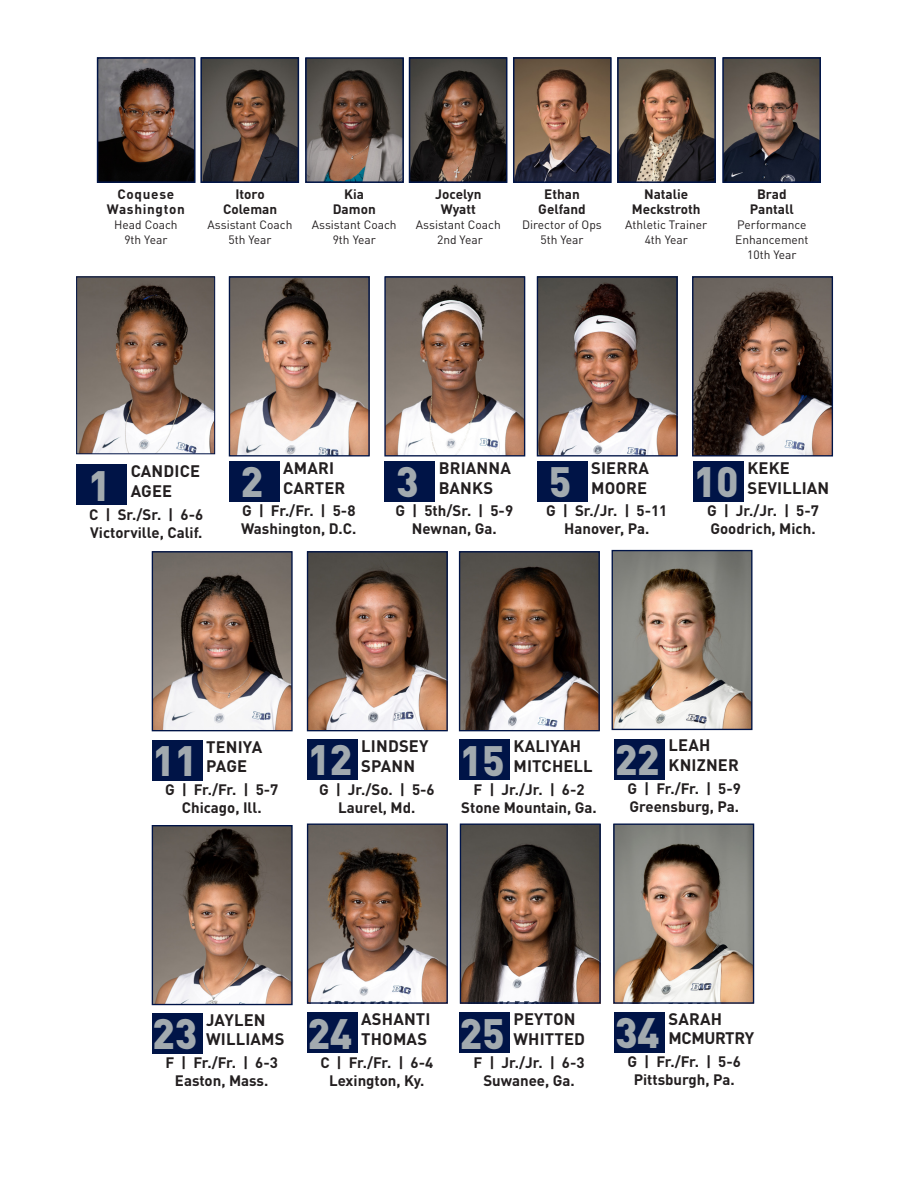
<style>
.page{position:relative;width:918px;height:1188px;background:#fff}
.page>*{position:absolute;margin:0;border:0;box-sizing:border-box;transform-origin:0 0}
.t1{font:italic 900 42px "DIN Pro";color:#a2aaaf}
.t2{font:700 16.5px "DIN Pro";letter-spacing:.01em;color:#231f20}
.t3{font:700 16.5px "DIN Pro";letter-spacing:-.025em;color:#231f20}
.t4{font:700 15px "DIN Pro";color:#231f20}
.t5{font:700 13.5px/15px "DIN Pro";color:#231f20;text-align:center}
.t6{font:700 13.5px/15px "DIN Pro";letter-spacing:.05em;color:#231f20;text-align:center}
.t7{font:12px/15px "DIN Pro";color:#231f20}
</style>
<div class="page">
<img style="left:725px;top:60px;width:93px;height:120px">
<div style="left:722px;top:57px;width:99px;height:126px;border:2px solid #001447"></div>
<img style="left:620px;top:60px;width:93px;height:120px">
<div style="left:617px;top:57px;width:99px;height:126px;border:2px solid #001447"></div>
<img style="left:516px;top:60px;width:93px;height:120px">
<div style="left:513px;top:57px;width:99px;height:126px;border:2px solid #001447"></div>
<img style="left:412px;top:60px;width:92px;height:120px">
<div style="left:409px;top:57px;width:98px;height:126px;border:2px solid #001447"></div>
<img style="left:308px;top:60px;width:93px;height:120px">
<div style="left:305px;top:57px;width:99px;height:126px;border:2px solid #001447"></div>
<img style="left:203px;top:60px;width:93px;height:120px">
<div style="left:200px;top:57px;width:99px;height:126px;border:2px solid #001447"></div>
<img style="left:100px;top:60px;width:93px;height:120px">
<div style="left:97px;top:57px;width:99px;height:126px;border:2px solid #001447"></div>
<img style="left:78px;top:279px;width:135px;height:173px">
<div style="left:76px;top:277px;width:139px;height:177px;border:1px solid #001447"></div>
<img style="left:231px;top:278px;width:137px;height:176px">
<div style="left:229px;top:276px;width:141px;height:180px;border:1px solid #001447"></div>
<img style="left:539px;top:278px;width:137px;height:176px">
<div style="left:537px;top:276px;width:141px;height:180px;border:1px solid #001447"></div>
<img style="left:694px;top:278px;width:137px;height:176px">
<div style="left:692px;top:276px;width:141px;height:180px;border:1px solid #001447"></div>
<img style="left:386px;top:278px;width:137px;height:176px">
<div style="left:384px;top:276px;width:141px;height:180px;border:1px solid #001447"></div>
<img style="left:154px;top:553px;width:137px;height:176px">
<div style="left:152px;top:551px;width:141px;height:180px;border:1px solid #001447"></div>
<img style="left:309px;top:553px;width:137px;height:176px">
<div style="left:307px;top:551px;width:141px;height:180px;border:1px solid #001447"></div>
<img style="left:461px;top:553px;width:137px;height:176px">
<div style="left:459px;top:551px;width:141px;height:180px;border:1px solid #001447"></div>
<img style="left:614px;top:552px;width:137px;height:176px">
<div style="left:612px;top:550px;width:141px;height:180px;border:1px solid #001447"></div>
<img style="left:154px;top:827px;width:137px;height:176px">
<div style="left:152px;top:825px;width:141px;height:180px;border:1px solid #001447"></div>
<img style="left:309px;top:825px;width:137px;height:177px">
<div style="left:307px;top:823px;width:141px;height:181px;border:1px solid #001447"></div>
<img style="left:462px;top:825px;width:137px;height:177px">
<div style="left:460px;top:823px;width:141px;height:181px;border:1px solid #001447"></div>
<img style="left:615px;top:825px;width:137px;height:177px">
<div style="left:613px;top:823px;width:141px;height:181px;border:1px solid #001447"></div>
<div style="left:693px;top:461px;width:51px;height:41px;background:#001447"></div>
<div style="left:537px;top:461px;width:51px;height:41px;background:#001447"></div>
<div style="left:384px;top:461px;width:51px;height:41px;background:#001447"></div>
<div style="left:229px;top:461px;width:51px;height:41px;background:#001447"></div>
<div style="left:76px;top:464px;width:51px;height:41px;background:#001447"></div>
<div style="left:152px;top:740px;width:50px;height:40px;background:#001447"></div>
<div style="left:307px;top:739px;width:51px;height:41px;background:#001447"></div>
<div style="left:459px;top:740px;width:51px;height:40px;background:#001447"></div>
<div style="left:614px;top:739px;width:51px;height:40px;background:#001447"></div>
<div style="left:152px;top:1013px;width:50px;height:41px;background:#001447"></div>
<div style="left:307px;top:1012px;width:51px;height:41px;background:#001447"></div>
<div style="left:459px;top:1013px;width:51px;height:40px;background:#001447"></div>
<div style="left:614px;top:1012px;width:51px;height:40px;background:#001447"></div>
<p class="t6" style="left:107px;top:185px;width:80px">Coquese<br>Washington</p>
<p class="t7" style="left:114px;top:216px;width:65px">Head Coach</p>
<p class="t7" style="left:124px;top:231px;width:45px">9th Year</p>
<p class="t5" style="left:235px;top:185px;width:31px">Itoro</p>
<p class="t5" style="left:223px;top:200px;width:56px">Coleman</p>
<p class="t7" style="left:208px;top:216px;width:86px">Assistant Coach</p>
<p class="t7" style="left:229px;top:231px;width:45px">5th Year</p>
<p class="t5" style="left:344px;top:185px;width:21px">Kia</p>
<p class="t5" style="left:333px;top:200px;width:44px">Damon</p>
<p class="t7" style="left:312px;top:216px;width:86px">Assistant Coach</p>
<p class="t7" style="left:333px;top:231px;width:45px">9th Year</p>
<p class="t5" style="left:435px;top:185px;width:48px">Jocelyn<br>Wyatt</p>
<p class="t7" style="left:416px;top:216px;width:86px">Assistant Coach</p>
<p class="t7" style="left:437px;top:231px;width:47px">2nd Year</p>
<p class="t5" style="left:544px;top:185px;width:37px">Ethan</p>
<p class="t5" style="left:538px;top:200px;width:49px">Gelfand</p>
<p class="t7" style="left:522px;top:216px;width:81px">Director of Ops</p>
<p class="t7" style="left:540px;top:231px;width:45px">5th Year</p>
<p class="t5" style="left:644px;top:185px;width:46px">Natalie</p>
<p class="t5" style="left:632px;top:200px;width:70px">Meckstroth</p>
<p class="t7" style="left:625px;top:216px;width:83px">Athletic Trainer</p>
<p class="t7" style="left:645px;top:231px;width:45px">4th Year</p>
<p class="t5" style="left:757px;top:185px;width:31px">Brad</p>
<p class="t5" style="left:750px;top:200px;width:45px">Pantall</p>
<p class="t7" style="left:735px;top:216px;width:75px">Performance<br>Enhancement</p>
<p class="t7" style="left:747px;top:246px;width:51px">10th Year</p>
<p class="t1" style="left:91px;top:450px;width:35px">1</p>
<p class="t2" style="left:131px;top:457px;width:71px">CANDICE</p>
<p class="t2" style="left:131px;top:477px;width:43px">AGEE</p>
<p class="t4" style="left:89px;top:502px;width:115px">C | Sr./Sr. | 6-6</p>
<p class="t4" style="left:90px;top:520px;width:114px">Victorville, Calif.</p>
<p class="t1" style="left:243px;top:447px;width:35px">2</p>
<p class="t2" style="left:283px;top:454px;width:52px">AMARI</p>
<p class="t2" style="left:283px;top:474px;width:64px">CARTER</p>
<p class="t4" style="left:242px;top:499px;width:115px">G | Fr./Fr. | 5-8</p>
<p class="t4" style="left:241px;top:517px;width:117px">Washington, D.C.</p>
<p class="t1" style="left:399px;top:447px;width:35px">3</p>
<p class="t2" style="left:439px;top:454px;width:74px">BRIANNA</p>
<p class="t2" style="left:439px;top:474px;width:56px">BANKS</p>
<p class="t4" style="left:396px;top:499px;width:119px">G | 5th/Sr. | 5-9</p>
<p class="t4" style="left:412px;top:517px;width:87px">Newnan, Ga.</p>
<p class="t1" style="left:551px;top:447px;width:35px">5</p>
<p class="t2" style="left:591px;top:454px;width:59px">SIERRA</p>
<p class="t2" style="left:591px;top:474px;width:57px">MOORE</p>
<p class="t4" style="left:546px;top:499px;width:123px">G | Sr./Jr. | 5-11</p>
<p class="t4" style="left:564px;top:517px;width:87px">Hanover, Pa.</p>
<p class="t1" style="left:696px;top:447px;width:58px">10</p>
<p class="t2" style="left:747px;top:454px;width:44px">KEKE</p>
<p class="t2" style="left:747px;top:474px;width:83px">SEVILLIAN</p>
<p class="t4" style="left:707px;top:499px;width:113px">G | Jr./Jr. | 5-7</p>
<p class="t4" style="left:710px;top:517px;width:107px">Goodrich, Mich.</p>
<p class="t1" style="left:155px;top:726px;width:58px">11</p>
<p class="t2" style="left:206px;top:733px;width:58px">TENIYA</p>
<p class="t2" style="left:206px;top:753px;width:43px">PAGE</p>
<p class="t4" style="left:165px;top:777px;width:115px">G | Fr./Fr. | 5-7</p>
<p class="t4" style="left:182px;top:795px;width:81px">Chicago, Ill.</p>
<p class="t1" style="left:310px;top:725px;width:58px">12</p>
<p class="t2" style="left:361px;top:732px;width:69px">LINDSEY</p>
<p class="t2" style="left:361px;top:752px;width:55px">SPANN</p>
<p class="t4" style="left:319px;top:777px;width:117px">G | Jr./So. | 5-6</p>
<p class="t4" style="left:338px;top:795px;width:79px">Laurel, Md.</p>
<p class="t1" style="left:462px;top:725px;width:58px">15</p>
<p class="t2" style="left:513px;top:732px;width:69px">KALIYAH</p>
<p class="t2" style="left:513px;top:752px;width:81px">MITCHELL</p>
<p class="t4" style="left:474px;top:777px;width:113px">F | Jr./Jr. | 6-2</p>
<p class="t4" style="left:461px;top:795px;width:137px">Stone Mountain, Ga.</p>
<p class="t1" style="left:617px;top:724px;width:58px">22</p>
<p class="t2" style="left:669px;top:732px;width:43px">LEAH</p>
<p class="t2" style="left:669px;top:751px;width:72px">KNIZNER</p>
<p class="t4" style="left:628px;top:776px;width:115px">G | Fr./Fr. | 5-9</p>
<p class="t4" style="left:629px;top:794px;width:111px">Greensburg, Pa.</p>
<p class="t1" style="left:155px;top:999px;width:58px">23</p>
<p class="t2" style="left:206px;top:1006px;width:61px">JAYLEN</p>
<p class="t2" style="left:206px;top:1026px;width:80px">WILLIAMS</p>
<p class="t4" style="left:165px;top:1050px;width:114px">F | Fr./Fr. | 6-3</p>
<p class="t4" style="left:175px;top:1068px;width:95px">Easton, Mass.</p>
<p class="t1" style="left:310px;top:998px;width:58px">24</p>
<p class="t2" style="left:361px;top:1005px;width:71px">ASHANTI</p>
<p class="t2" style="left:361px;top:1025px;width:67px">THOMAS</p>
<p class="t4" style="left:320px;top:1050px;width:114px">C | Fr./Fr. | 6-4</p>
<p class="t4" style="left:329px;top:1068px;width:97px">Lexington, Ky.</p>
<p class="t1" style="left:462px;top:998px;width:58px">25</p>
<p class="t2" style="left:513px;top:1006px;width:64px">PEYTON</p>
<p class="t2" style="left:513px;top:1025px;width:73px">WHITTED</p>
<p class="t4" style="left:474px;top:1050px;width:113px">F | Jr./Jr. | 6-3</p>
<p class="t4" style="left:483px;top:1068px;width:93px">Suwanee, Ga.</p>
<p class="t1" style="left:617px;top:998px;width:58px">34</p>
<p class="t2" style="left:669px;top:1005px;width:55px">SARAH</p>
<p class="t3" style="left:669px;top:1025px;width:87px">MCMURTRY</p>
<p class="t4" style="left:628px;top:1049px;width:115px">G | Fr./Fr. | 5-6</p>
<p class="t4" style="left:634px;top:1067px;width:103px">Pittsburgh, Pa.</p>
</div>
